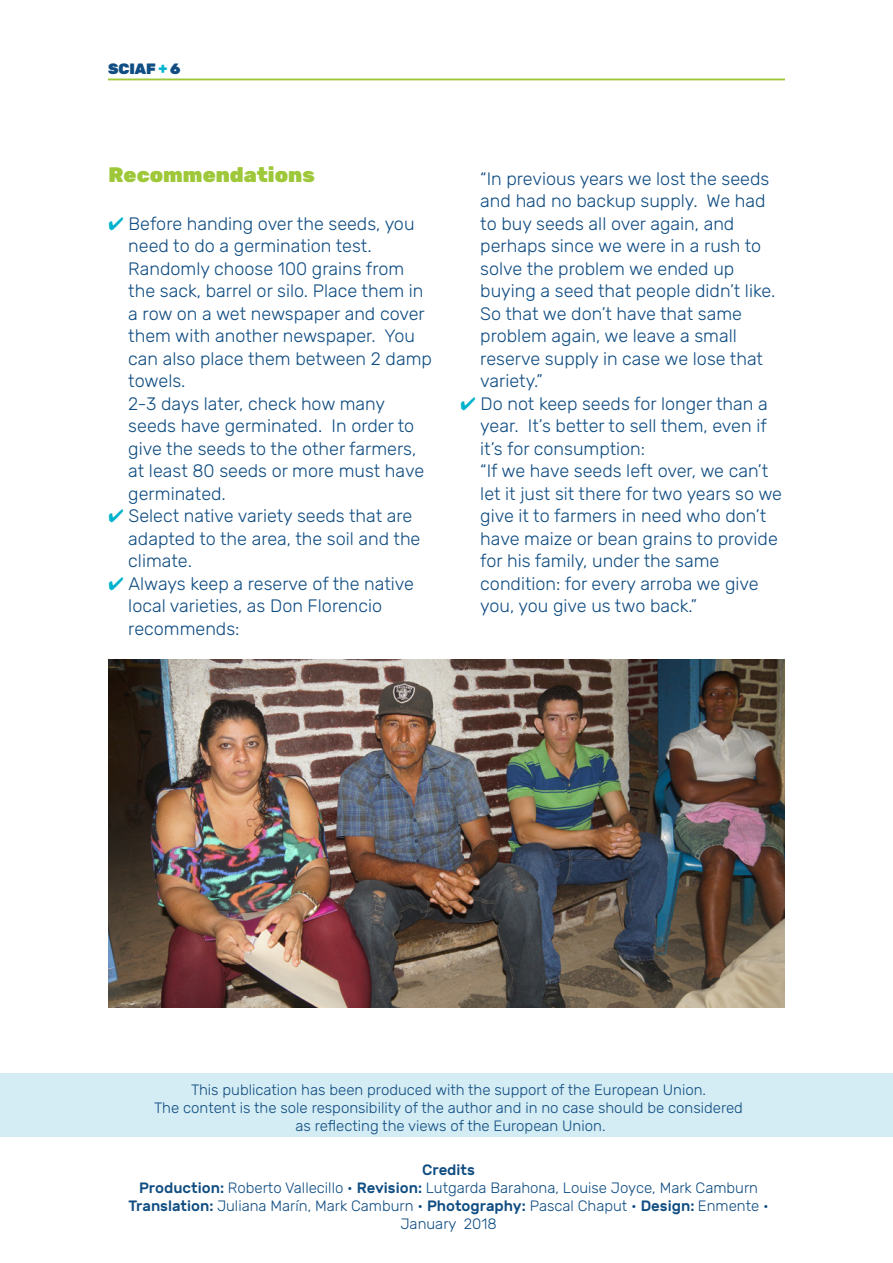
<style>
.page{position:relative;width:893px;height:1263px;background:#fff}
.page>*{position:absolute;margin:0;border:0;box-sizing:border-box;transform-origin:0 0}
.t1{font:900 21px "Rubik";color:#9ec83a}
.t2{font:300 18px/22.5px "Rubik";color:#104d82}
.t3{font:300 15px/18px "Rubik";color:#104d82;text-align:center}
.t4{font:900 15px "Rubik";color:#104d82}
.s1{color:#00b3cd}
.s2{font-weight:500}
</style>
<div class="page">
<hr style="left:108px;top:79px;width:677px;height:1px;background:#9ec83a">
<div style="left:0;top:1073px;width:893px;height:64px;background:#d4ecf3"></div>
<img style="left:109px;top:659px;width:676px;height:348px">
<p class="t4" style="left:108px;top:60px;width:74px">SCIAF <span class="s1">+</span> 6</p>
<p class="t1" style="left:109px;top:162px;width:208px">Recommendations</p>
<p class="t2" style="left:128px;top:212px;width:305px;text-indent:-20px"><span class="s1">✔</span> Before handing over the seeds, you need to do a germination test.<br>Randomly choose 100 grains from the sack, barrel or silo. Place them in a row on a wet newspaper and cover them with another newspaper. You can also place them between 2 damp towels.<br>2-3 days later, check how many seeds have germinated. In order to give the seeds to the other farmers, at least 80 seeds or more must have germinated.</p>
<p class="t2" style="left:128px;top:505px;width:294px;text-indent:-20px"><span class="s1">✔</span> Select native variety seeds that are adapted to the area, the soil and the climate.</p>
<p class="t2" style="left:128px;top:572px;width:287px;text-indent:-20px"><span class="s1">✔</span> Always keep a reserve of the native local varieties, as Don Florencio recommends:</p>
<p class="t2" style="left:480px;top:167px;width:297px">“In previous years we lost the seeds and had no backup supply. We had to buy seeds all over again, and perhaps since we were in a rush to solve the problem we ended up buying a seed that people didn’t like.<br>So that we don’t have that same problem again, we leave a small reserve supply in case we lose that variety.”</p>
<p class="t2" style="left:480px;top:392px;width:303px;text-indent:-20px"><span class="s1">✔</span> Do not keep seeds for longer than a year. It’s better to sell them, even if it’s for consumption:<br>“If we have seeds left over, we can’t let it just sit there for two years so we give it to farmers in need who don’t have maize or bean grains to provide for his family, under the same condition: for every arroba we give you, you give us two back.”</p>
<p class="t3" style="left:154px;top:1081px;width:590px">This publication has been produced with the support of the European Union.<br>The content is the sole responsibility of the author and in no case should be considered as reflecting the views of the European Union.</p>
<p class="t3" style="left:128px;top:1160px;width:642px"><span class="s2">Credits<br>Production:</span> Roberto Vallecillo • <span class="s2">Revision:</span> Lutgarda Barahona, Louise Joyce, Mark Camburn <span class="s2">Translation:</span> Juliana Marín, Mark Camburn • <span class="s2">Photography:</span> Pascal Chaput • <span class="s2">Design:</span> Enmente • January 2018</p>
</div>
